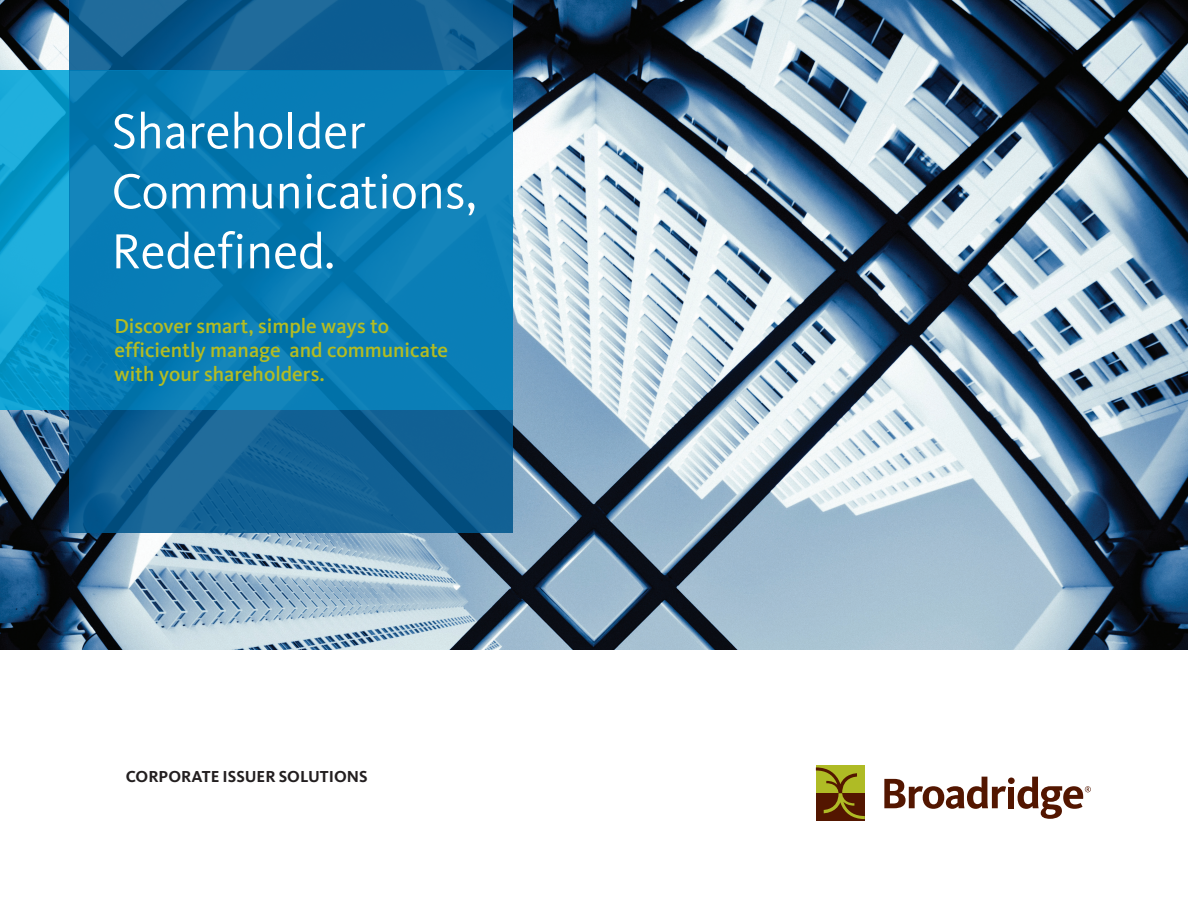
<style>
.page{position:relative;width:1188px;height:918px;background:#fff}
.page>*{position:absolute;margin:0;border:0;box-sizing:border-box;transform-origin:0 0}
.t1{font:51px/60px "Kievit";color:#fff}
.t2{font:500 21px/24px "Kievit";color:#b3bc22}
.t3{font:700 16.5px "Kievit";color:#231f20}
</style>
<div class="page">
<img style="left:0;top:0;width:1188px;height:649px">
<svg style="left:0;top:70px;width:70px;height:340px;background:#11a2d2"></svg>
<svg style="left:70px;top:410px;width:443px;height:122px;background:#115f92"></svg>
<svg style="left:70px;top:0;width:443px;height:70px;background:#105e91"></svg>
<div style="left:70px;top:70px;width:443px;height:340px;background:linear-gradient(to right,#067ab3,#0b7eb6)"></div>
<svg style="left:884px;top:777px;width:122px;height:32px"></svg>
<div style="left:1008px;top:778px;width:7px;height:6px;background:#531600;border-radius:50%"></div>
<div style="left:1008px;top:787px;width:6px;height:21px;background:#531600"></div>
<div style="left:816px;top:766px;width:49px;height:27px;background:#afbb25"></div>
<div style="left:816px;top:793px;width:49px;height:28px;background:#531600"></div>
<svg style="left:816px;top:767px;width:49px;height:52px"></svg>
<svg style="left:1018px;top:777px;width:73px;height:42px"></svg>
<h1 class="t1" style="left:112px;top:102px;width:367px">Shareholder<br>Communications,<br>Redefined.</h1>
<p class="t2" style="left:115px;top:314px;width:335px">Discover smart, simple ways to efficiently manage and communicate with your shareholders.</p>
<p class="t3" style="left:126px;top:767px;width:243px">CORPORATE ISSUER SOLUTIONS</p>
</div>
